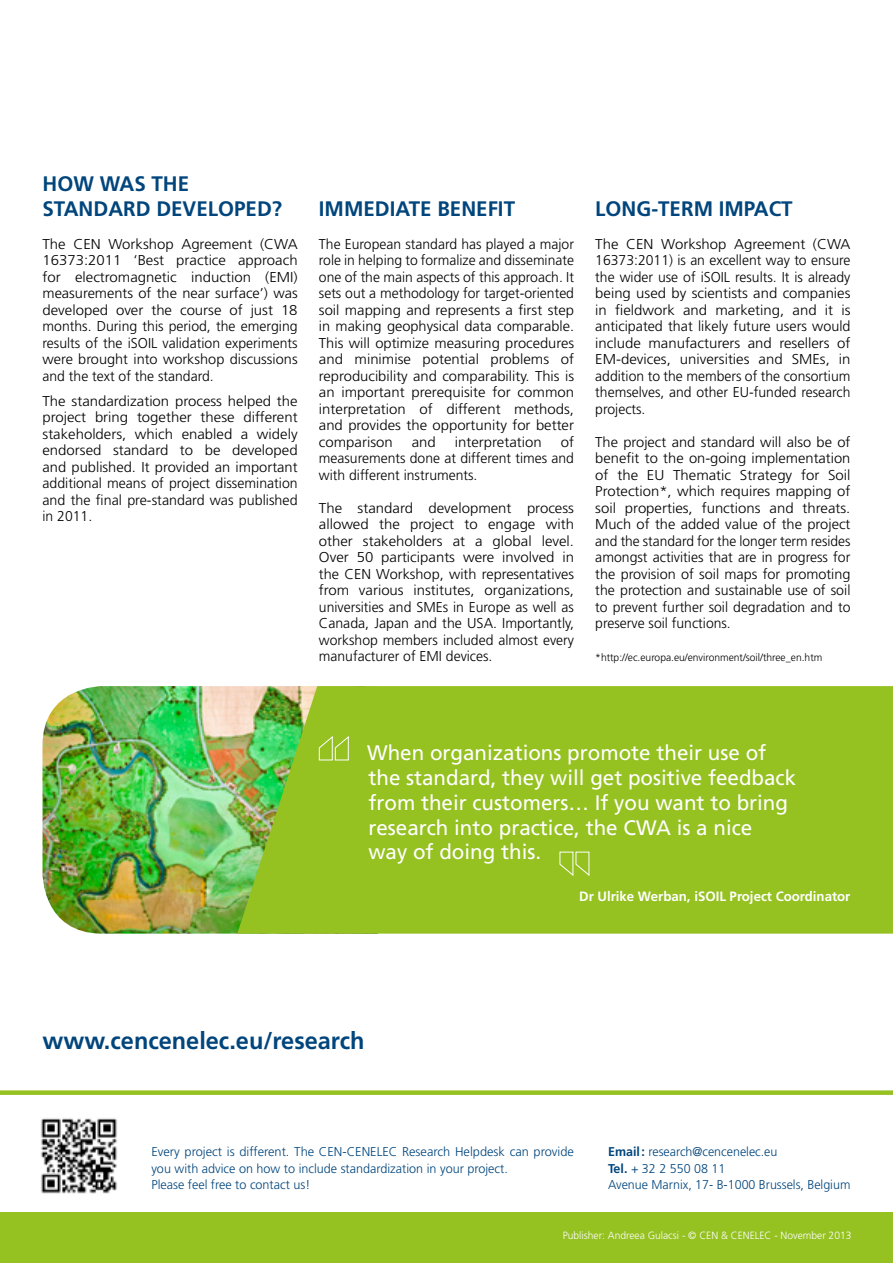
<style>
.page{position:relative;width:893px;height:1263px;background:#fff}
.page>*{position:absolute;margin:0;border:0;box-sizing:border-box;transform-origin:0 0}
.t1{font:700 24px "Frutiger LT Std";color:#00457c}
.t2{font:21px/24.8px "Frutiger LT Std";color:#fff}
.t3{font:700 21px/24.8px "Frutiger LT Std";color:#00457c}
.t4{font:300 14.25px/16.5px "Frutiger LT Std";color:#000;text-align:justify;scale:1.05 1}
.t5{font:300 14.25px/16.5px "Frutiger LT Std";color:#000;text-align:justify}
.t6{font:700 13.5px "Frutiger LT Std";color:#fff}
.t7{font:300 12.75px/16.5px "Frutiger LT Std";color:#00457c}
.t8{font:300 10.5px "Frutiger LT Std";color:#000}
.t9{font:300 10.5px "Frutiger LT Std";color:#fff}
.s1{font-weight:700}
</style>
<div class="page">
<img style="left:43px;top:686px;width:194px;height:248px">
<svg style="left:237px;top:686px;width:656px;height:248px;background:#94c025"></svg>
<svg style="left:319px;top:736px;width:30px;height:25px"></svg>
<svg style="left:559px;top:851px;width:31px;height:25px"></svg>
<div style="left:0;top:1212px;width:893px;height:51px;background:#95c121"></div>
<svg style="left:0;top:1090px;width:893px;height:104px"></svg>
<p class="t3" style="left:43px;top:171px;width:241px">HOW WAS THE<br>STANDARD DEVELOPED?</p>
<p class="t4" style="left:43px;top:236px;width:244px">The CEN Workshop Agreement (CWA 16373:2011 ‘Best practice approach for electromagnetic induction (EMI) measurements of the near surface’) was developed over the course of just 18 months. During this period, the emerging results of the iSOIL validation experiments were brought into workshop discussions and the text of the standard.</p>
<p class="t4" style="left:43px;top:393px;width:244px">The standardization process helped the project bring together these different stakeholders, which enabled a widely endorsed standard to be developed and published. It provided an important additional means of project dissemination and the final pre-standard was published in 2011.</p>
<p class="t3" style="left:319px;top:196px;width:198px">IMMEDIATE BENEFIT</p>
<p class="t5" style="left:319px;top:236px;width:257px">The European standard has played a major role in helping to formalize and disseminate one of the main aspects of this approach. It sets out a methodology for target-oriented soil mapping and represents a first step in making geophysical data comparable.<br>This will optimize measuring procedures and minimise potential problems of reproducibility and comparability. This is an important prerequisite for common interpretation of different methods, and provides the opportunity for better comparison</p>
<p class="t4" style="left:319px;top:434px;width:244px;text-indent:242px">of measurements done at different times and with different instruments.</p>
<p class="t4" style="left:319px;top:500px;width:244px">The standard development process allowed the project to engage with other stakeholders at a global level.<br>Over 50 participants were involved in the CEN Workshop, with representatives from various institutes, organizations, universities and SMEs in Europe as well as Canada, Japan and the USA. Importantly, workshop members included almost every manufacturer of EMI devices.</p>
<p class="t4" style="left:412px;top:434px;width:24px">and</p>
<p class="t4" style="left:455px;top:434px;width:84px">interpretation</p>
<p class="t3" style="left:595px;top:196px;width:199px">LONG-TERM IMPACT</p>
<p class="t4" style="left:595px;top:236px;width:245px">The CEN Workshop Agreement (CWA 16373:2011) is an excellent way to ensure the wider use of iSOIL results. It is already being used by scientists and companies in fieldwork and marketing, and it is anticipated that likely future users would include manufacturers and resellers of EM-devices, universities and SMEs, in addition to the members of the consortium themselves, and other EU-funded research projects.</p>
<p class="t5" style="left:595px;top:434px;width:257px">The project and standard will also be of benefit to the on-going implementation of the EU Thematic Strategy for Soil Protection*, which requires mapping of soil properties, functions and threats.<br>Much of the added value of the project and the standard for the longer term resides amongst activities that are in progress for the provision of soil maps for promoting the protection and sustainable use of soil to prevent further soil degradation and to preserve soil functions.</p>
<p class="t8" style="left:595px;top:652px;width:229px">*http://ec.europa.eu/environment/soil/three_en.htm</p>
<p class="t2" style="left:367px;top:741px;width:431px">When organizations promote their use of the standard, they will get positive feedback from their customers… If you want to bring research into practice, the CWA is a nice<br>way of doing this.</p>
<p class="t6" style="left:579px;top:888px;width:273px">Dr Ulrike Werban, iSOIL Project Coordinator</p>
<p class="t1" style="left:43px;top:1027px;width:323px">www.cencenelec.eu/research</p>
<p class="t7" style="left:151px;top:1144px;width:424px">Every project is different. The CEN-CENELEC Research Helpdesk can provide you with advice on how to include standardization in your project.</p>
<p class="t7" style="left:151px;top:1177px;width:160px">Please feel free to contact us!</p>
<p class="t7" style="left:608px;top:1144px;width:171px"><span class="s1">Email:</span> research@cencenelec.eu</p>
<p class="t7" style="left:608px;top:1160px;width:119px"><span class="s1">Tel.</span> + 32 2 550 08 11</p>
<p class="t7" style="left:608px;top:1177px;width:244px">Avenue Marnix, 17- B-1000 Brussels, Belgium</p>
<p class="t9" style="left:563px;top:1229px;width:290px">Publisher: Andreea Gulacsi - © CEN &amp; CENELEC - November 2013</p>
</div>
